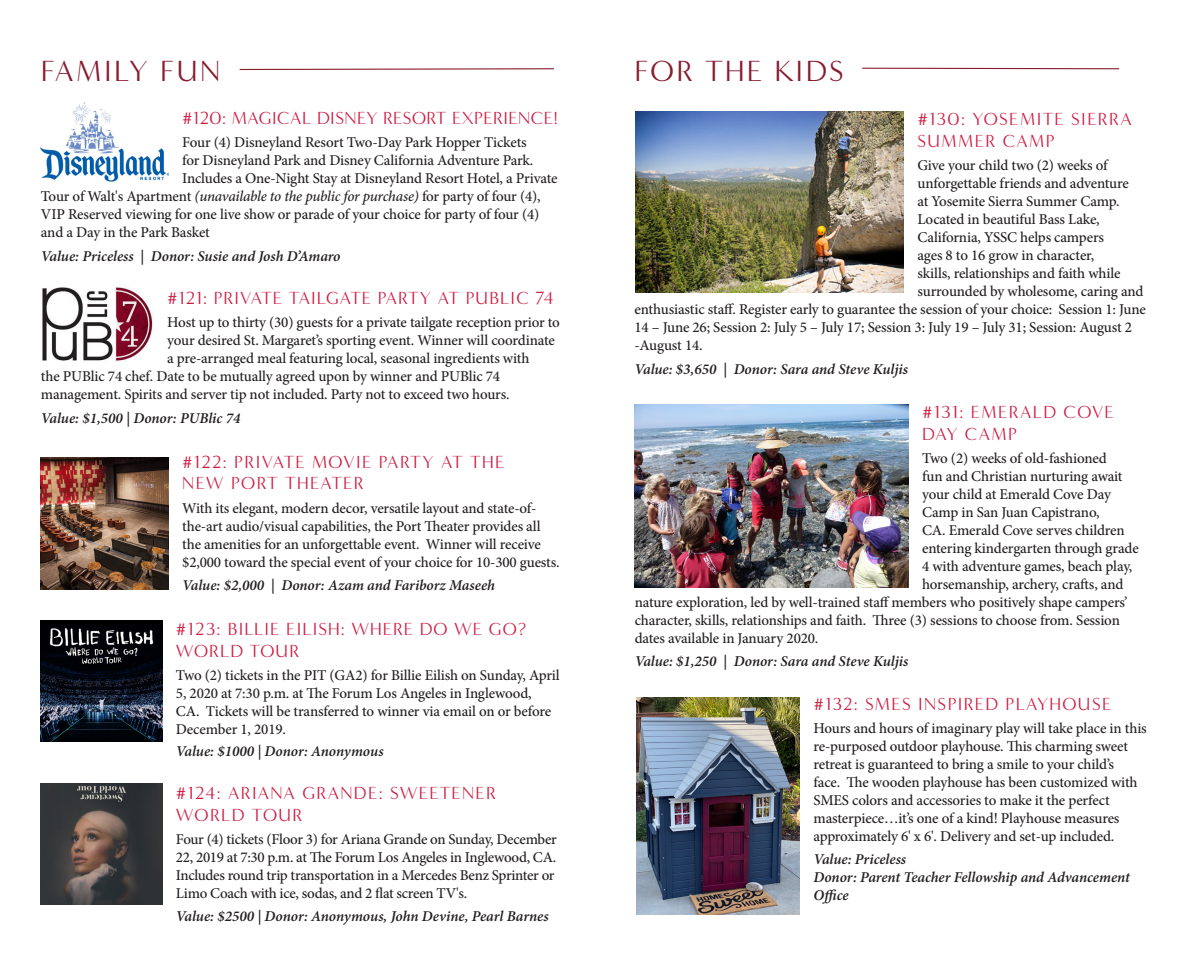
<style>
.page{position:relative;width:1188px;height:972px;background:#fff}
.page>*{position:absolute;margin:0;border:0;box-sizing:border-box;transform-origin:0 0}
.t1{font:30px "Minerva Modern";letter-spacing:.08em;color:#871c30}
.t2{font:18px/21.6px "Minerva Modern";letter-spacing:.06em;color:#ce1e43}
.t3{font:18px/21.6px "Minerva Modern";letter-spacing:.08em;color:#ce1e43}
.t4{font:18px "Minerva Modern";letter-spacing:.03em;color:#ce1e43}
.t5{font:500 15px/18px "Minion Pro";letter-spacing:-.01em;color:#231f20}
.t6{font:italic 600 15px/18px "Minion Pro";letter-spacing:-.005em;color:#231f20}
.s1{font-style:italic}
</style>
<div class="page">
<svg style="left:239px;top:68px;width:315px;height:3px"></svg>
<img style="left:42px;top:286px;width:111px;height:76px">
<img style="left:41px;top:102px;width:128px;height:80px">
<img style="left:40px;top:457px;width:129px;height:133px">
<img style="left:41px;top:620px;width:121px;height:122px">
<img style="left:41px;top:783px;width:121px;height:122px">
<svg style="left:862px;top:67px;width:258px;height:3px"></svg>
<img style="left:635px;top:112px;width:269px;height:181px">
<img style="left:635px;top:405px;width:274px;height:183px">
<img style="left:637px;top:697px;width:163px;height:218px">
<p class="t1" style="left:41px;top:53px;width:181px">FAMILY FUN</p>
<p class="t4" style="left:182px;top:108px;width:378px">#120: MAGICAL DISNEY RESORT EXPERIENCE!</p>
<p class="t5" style="left:182px;top:134px;width:346px">Four (4) Disneyland Resort Two-Day Park Hopper Tickets</p>
<p class="t5" style="left:182px;top:152px;width:353px">for Disneyland Park and Disney California Adventure Park.</p>
<p class="t5" style="left:182px;top:170px;width:377px">Includes a One-Night Stay at Disneyland Resort Hotel, a Private</p>
<p class="t5" style="left:41px;top:188px;width:501px">Tour of Walt's Apartment <span class="s1">(unavailable to the public for purchase)</span> for party of four (4),</p>
<p class="t5" style="left:41px;top:206px;width:500px">VIP Reserved viewing for one live show or parade of your choice for party of four (4)</p>
<p class="t5" style="left:41px;top:224px;width:170px">and a Day in the Park Basket</p>
<p class="t6" style="left:41px;top:247px;width:301px">Value: Priceless | Donor: Susie and Josh D’Amaro</p>
<p class="t2" style="left:167px;top:287px;width:388px">#121: PRIVATE TAILGATE PARTY AT PUBLIC 74</p>
<p class="t5" style="left:167px;top:314px;width:394px">Host up to thirty (30) guests for a private tailgate reception prior to</p>
<p class="t5" style="left:167px;top:332px;width:389px">your desired St. Margaret’s sporting event. Winner will coordinate</p>
<p class="t5" style="left:167px;top:350px;width:364px">a pre-arranged meal featuring local, seasonal ingredients with</p>
<p class="t5" style="left:41px;top:368px;width:461px">the PUBlic 74 chef. Date to be mutually agreed upon by winner and PUBlic 74</p>
<p class="t5" style="left:41px;top:386px;width:470px">management. Spirits and server tip not included. Party not to exceed two hours.</p>
<p class="t6" style="left:41px;top:409px;width:201px">Value: $1,500 | Donor: PUBlic 74</p>
<p class="t2" style="left:182px;top:451px;width:324px">#122: PRIVATE MOVIE PARTY AT THE<br>NEW PORT THEATER</p>
<p class="t5" style="left:182px;top:499px;width:379px">With its elegant, modern decor, versatile layout and state-of&shy;the-art audio/visual capabilities, the Port Theater provides all the amenities for an unforgettable event. Winner will receive $2,000 toward the special event of your choice for 10-300 guests.</p>
<p class="t6" style="left:182px;top:576px;width:314px">Value: $2,000 | Donor: Azam and Fariborz Maseeh</p>
<p class="t2" style="left:176px;top:619px;width:352px">#123: BILLIE EILISH: WHERE DO WE GO?<br>WORLD TOUR</p>
<p class="t5" style="left:176px;top:666px;width:385px">Two (2) tickets in the PIT (GA2) for Billie Eilish on Sunday, April 5, 2020 at 7:30 p.m. at The Forum Los Angeles in Inglewood,<br>CA. Tickets will be transferred to winner via email on or before December 1, 2019.</p>
<p class="t6" style="left:176px;top:742px;width:209px">Value: $1000 | Donor: Anonymous</p>
<p class="t2" style="left:176px;top:782px;width:322px">#124: ARIANA GRANDE: SWEETENER<br>WORLD TOUR</p>
<p class="t5" style="left:176px;top:830px;width:382px">Four (4) tickets (Floor 3) for Ariana Grande on Sunday, December 22, 2019 at 7:30 p.m. at The Forum Los Angeles in Inglewood, CA.<br>Includes round trip transportation in a Mercedes Benz Sprinter or Limo Coach with ice, sodas, and 2 flat screen TV's.</p>
<p class="t6" style="left:176px;top:907px;width:374px">Value: $2500 | Donor: Anonymous, John Devine, Pearl Barnes</p>
<p class="t1" style="left:634px;top:53px;width:211px">FOR THE KIDS</p>
<p class="t3" style="left:918px;top:109px;width:216px">#130: YOSEMITE SIERRA<br>SUMMER CAMP</p>
<p class="t5" style="left:918px;top:156px;width:193px">Give your child two (2) weeks of</p>
<p class="t5" style="left:918px;top:174px;width:213px">unforgettable friends and adventure</p>
<p class="t5" style="left:918px;top:192px;width:204px">at Yosemite Sierra Summer Camp.</p>
<p class="t5" style="left:918px;top:210px;width:184px">Located in beautiful Bass Lake,</p>
<p class="t5" style="left:918px;top:228px;width:188px">California, YSSC helps campers</p>
<p class="t5" style="left:918px;top:246px;width:178px">ages 8 to 16 grow in character,</p>
<p class="t5" style="left:918px;top:264px;width:205px">skills, relationships and faith while</p>
<p class="t5" style="left:918px;top:282px;width:227px">surrounded by wholesome, caring and</p>
<p class="t5" style="left:634px;top:300px;width:513px">enthusiastic staff. Register early to guarantee the session of your choice: Session 1: June</p>
<p class="t5" style="left:634px;top:318px;width:499px">14 – June 26; Session 2: July 5 – July 17; Session 3: July 19 – July 31; Session: August 2</p>
<p class="t5" style="left:634px;top:336px;width:70px">-August 14.</p>
<p class="t6" style="left:634px;top:360px;width:275px">Value: $3,650 | Donor: Sara and Steve Kuljis</p>
<p class="t3" style="left:922px;top:401px;width:193px">#131: EMERALD COVE<br>DAY CAMP</p>
<p class="t5" style="left:922px;top:449px;width:186px">Two (2) weeks of old-fashioned</p>
<p class="t5" style="left:922px;top:467px;width:202px">fun and Christian nurturing await</p>
<p class="t5" style="left:922px;top:485px;width:191px">your child at Emerald Cove Day</p>
<p class="t5" style="left:922px;top:503px;width:179px">Camp in San Juan Capistrano,</p>
<p class="t5" style="left:922px;top:521px;width:204px">CA. Emerald Cove serves children</p>
<p class="t5" style="left:922px;top:539px;width:218px">entering kindergarten through grade</p>
<p class="t5" style="left:922px;top:557px;width:212px">4 with adventure games, beach play,</p>
<p class="t5" style="left:922px;top:575px;width:203px">horsemanship, archery, crafts, and</p>
<p class="t5" style="left:635px;top:593px;width:494px">nature exploration, led by well-trained staff members who positively shape campers’</p>
<p class="t5" style="left:635px;top:611px;width:487px">character, skills, relationships and faith. Three (3) sessions to choose from. Session</p>
<p class="t5" style="left:635px;top:629px;width:185px">dates available in January 2020.</p>
<p class="t6" style="left:635px;top:652px;width:275px">Value: $1,250 | Donor: Sara and Steve Kuljis</p>
<p class="t3" style="left:813px;top:693px;width:299px">#132: SMES INSPIRED PLAYHOUSE</p>
<p class="t5" style="left:813px;top:719px;width:335px">Hours and hours of imaginary play will take place in this re-purposed outdoor playhouse. This charming sweet retreat is guaranteed to bring a smile to your child’s<br>face. The wooden playhouse has been customized with SMES colors and accessories to make it the perfect masterpiece…it’s one of a kind! Playhouse measures approximately 6' x 6'. Delivery and set-up included.</p>
<p class="t6" style="left:813px;top:851px;width:318px">Value: Priceless<br>Donor: Parent Teacher Fellowship and Advancement<br>Office</p>
</div>
